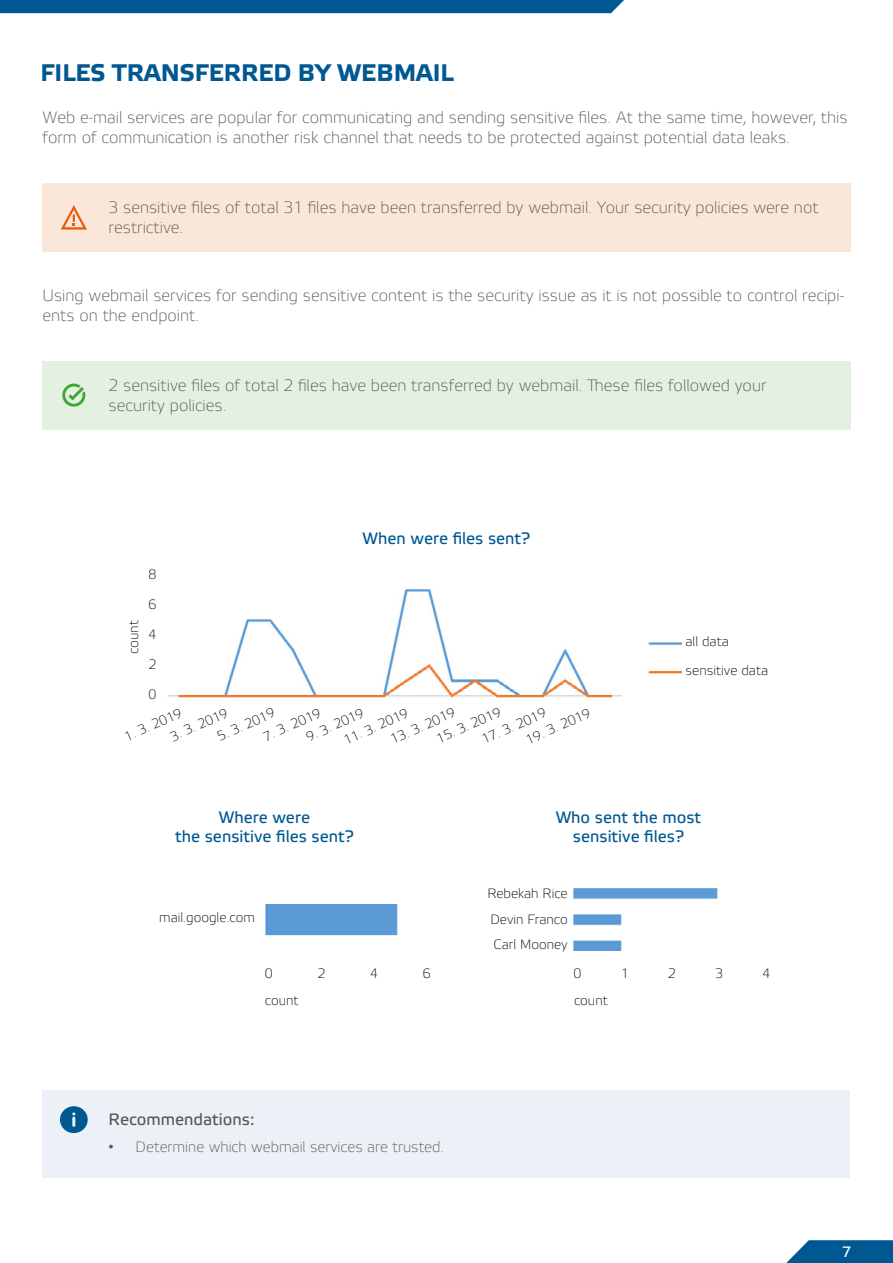
<style>
.page{position:relative;width:893px;height:1263px;background:#fff}
.page>*{position:absolute;margin:0;border:0;box-sizing:border-box;transform-origin:0 0}
.t1{font:700 24px "Etelka Text";color:#005892}
.t2{font:100 16.5px/19.8px "Etelka";color:#575756}
.t3{font:16.5px/19.8px "Etelka Text";color:#005892;text-align:center}
.t4{font:16.5px "Etelka Text";color:#575756}
.t5{font:100 15px "Etelka";color:#575756}
.t6{font:15px "Etelka Text";color:#fff}
.t7{font:100 13.5px/25.5px "Etelka";color:#000}
.s1{font-family:"Arial";font-weight:400}
</style>
<div class="page">
<svg style="left:786px;top:1240px;width:107px;height:23px;background:#1d6b9e"></svg>
<div style="left:0;top:0;width:624px;height:13px;background:#005892"></div>
<div style="left:43px;top:183px;width:808px;height:68px;background:#fbe6da"></div>
<svg style="left:61px;top:205px;width:26px;height:25px"></svg>
<div style="left:43px;top:361px;width:808px;height:68px;background:#e2f1e0"></div>
<svg style="left:62px;top:384px;width:23px;height:23px"></svg>
<div style="left:43px;top:1091px;width:807px;height:87px;background:#ebf1f6"></div>
<svg style="left:60px;top:1106px;width:28px;height:27px"></svg>
<img style="left:168px;top:588px;width:513px;height:110px">
<div style="left:265px;top:904px;width:133px;height:32px;background:#5b9bd5"></div>
<img style="left:573px;top:888px;width:145px;height:63px">
<h1 class="t1" style="left:40px;top:58px;width:415px">FILES TRANSFERRED BY WEBMAIL</h1>
<p class="t2" style="left:43px;top:109px;width:807px">Web e-mail services are popular for communicating and sending sensitive files. At the same time, however, this form of communication is another risk channel that needs to be protected against potential data leaks.</p>
<p class="t2" style="left:109px;top:199px;width:711px">3 sensitive files of total 31 files have been transferred by webmail. Your security policies were not restrictive.</p>
<p class="t2" style="left:43px;top:287px;width:803px">Using webmail services for sending sensitive content is the security issue as it is not possible to control recipi&shy;ents on the endpoint.</p>
<p class="t2" style="left:109px;top:377px;width:659px">2 sensitive files of total 2 files have been transferred by webmail. These files followed your security policies.</p>
<p class="t7" style="left:122px;top:654px;width:35px;rotate:-90deg">count</p>
<p class="t7" style="left:148px;top:562px;width:9px">8</p>
<p class="t7" style="left:148px;top:592px;width:9px">6</p>
<p class="t7" style="left:149px;top:622px;width:9px">4</p>
<p class="t7" style="left:148px;top:652px;width:9px">2</p>
<p class="t7" style="left:148px;top:682px;width:9px">0</p>
<p class="t3" style="left:363px;top:529px;width:169px">When were files sent?</p>
<p class="t7" style="left:432px;top:728px;width:71px;rotate:-24deg">15. 3. 2019</p>
<p class="t7" style="left:386px;top:729px;width:71px;rotate:-24deg">13. 3. 2019</p>
<p class="t7" style="left:477px;top:729px;width:71px;rotate:-24deg">17. 3. 2019</p>
<p class="t7" style="left:213px;top:726px;width:63px;rotate:-24deg">5. 3. 2019</p>
<p class="t7" style="left:522px;top:730px;width:71px;rotate:-24deg">19. 3. 2019</p>
<p class="t7" style="left:259px;top:726px;width:63px;rotate:-24deg">7. 3. 2019</p>
<p class="t7" style="left:166px;top:726px;width:63px;rotate:-24deg">3. 3. 2019</p>
<p class="t7" style="left:120px;top:726px;width:63px;rotate:-24deg">1. 3. 2019</p>
<p class="t7" style="left:339px;top:730px;width:71px;rotate:-24deg">11. 3. 2019</p>
<p class="t7" style="left:302px;top:726px;width:63px;rotate:-24deg">9. 3. 2019</p>
<p class="t7" style="left:686px;top:628px;width:84px;line-height:29.2px">all data sensitive data</p>
<p class="t3" style="left:175px;top:807px;width:180px">Where were<br>the sensitive files sent?</p>
<p class="t3" style="left:556px;top:807px;width:147px">Who sent the most sensitive files?</p>
<p class="t7" style="left:159px;top:906px;width:97px">mail.google.com</p>
<p class="t7" style="left:487px;top:882px;width:82px;text-align:justify">Rebekah Rice Devin Franco Carl Mooney</p>
<p class="t7" style="left:573px;top:962px;width:9px">0</p>
<p class="t7" style="left:621px;top:962px;width:9px">1</p>
<p class="t7" style="left:668px;top:962px;width:9px">2</p>
<p class="t7" style="left:715px;top:962px;width:9px">3</p>
<p class="t7" style="left:762px;top:962px;width:9px">4</p>
<p class="t7" style="left:265px;top:962px;width:9px">0</p>
<p class="t7" style="left:317px;top:962px;width:9px">2</p>
<p class="t7" style="left:370px;top:962px;width:9px">4</p>
<p class="t7" style="left:423px;top:962px;width:9px">6</p>
<p class="t7" style="left:265px;top:989px;width:35px">count</p>
<p class="t7" style="left:574px;top:989px;width:35px">count</p>
<p class="t4" style="left:109px;top:1109px;width:147px">Recommendations:</p>
<p class="t5" style="left:109px;top:1138px;width:337px"><span class="s1">•</span> Determine which webmail services are trusted.</p>
<p class="t6" style="left:842px;top:1242px;width:11px">7</p>
</div>
